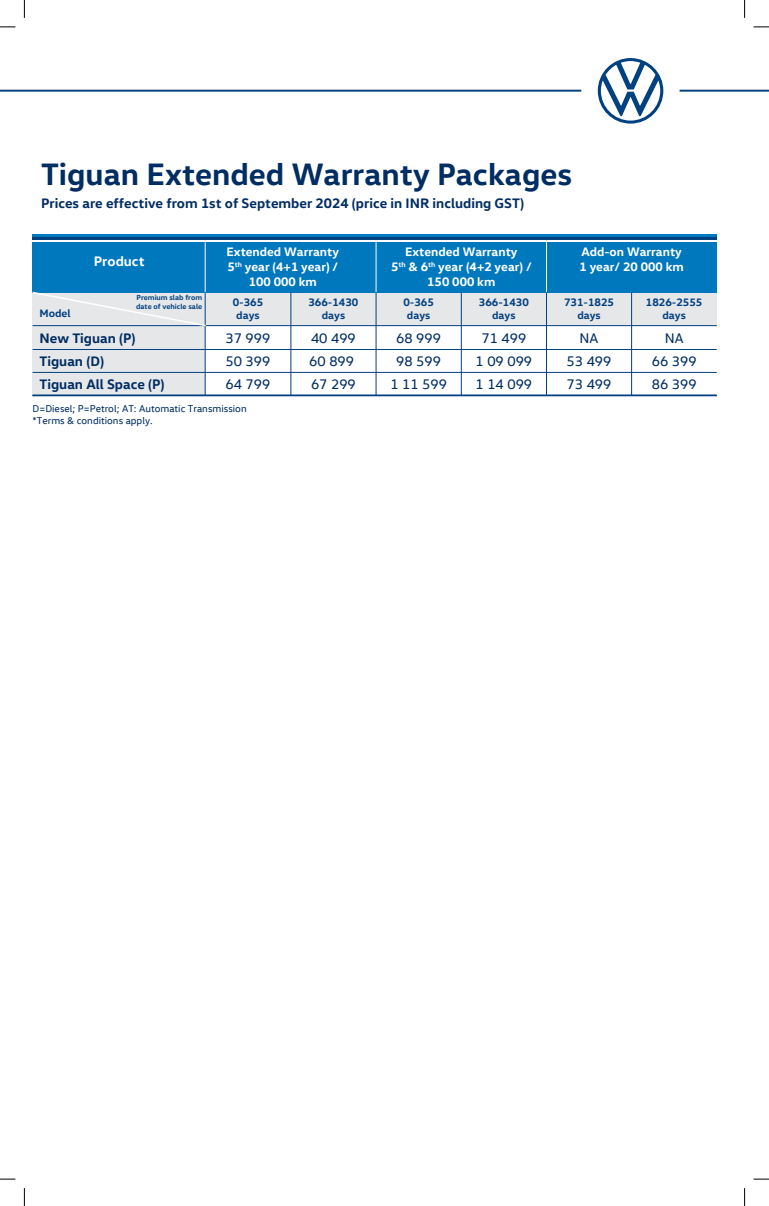
<style>
.page{position:relative;width:769px;height:1206px;background:#fff}
.page>*{position:absolute;margin:0;border:0;box-sizing:border-box;transform-origin:0 0}
.t1{font:700 31.5px "VW Head";color:#002d62}
.t2{font:700 14px/23px "VW Head";color:#002d62}
.t3{font:14px/23px "VW Head";color:#002d62;text-align:center}
.t4{font:700 14px "VW Head";color:#fff}
.t5{font:700 12.5px/15px "VW Head";color:#fff;text-align:center}
.t6{font:700 11px/13.2px "VW Head";color:#02417f;text-align:center}
.t7{font:700 10.95px/13.2px "VW Head";color:#02417f;text-align:center}
.t8{font:10px/12px "VW Head";color:#002d62}
.t9{font:700 7.5px/9px "VW Head";color:#02417f}
</style>
<div class="page">
<svg style="left:598px;top:58px;width:65px;height:66px"></svg>
<hr style="left:679px;top:90px;width:90px;height:2px;background:#02417f">
<hr style="left:0;top:90px;width:581px;height:2px;background:#02417f">
<svg style="left:24px;top:0;width:1px;height:18px"></svg>
<svg style="left:0;top:27px;width:15px;height:1px"></svg>
<svg style="left:0;top:1179px;width:15px;height:1px"></svg>
<svg style="left:24px;top:1188px;width:1px;height:18px"></svg>
<svg style="left:744px;top:0;width:1px;height:18px"></svg>
<svg style="left:753px;top:27px;width:16px;height:1px"></svg>
<svg style="left:753px;top:1179px;width:16px;height:1px"></svg>
<svg style="left:744px;top:1188px;width:1px;height:18px"></svg>
<div style="left:33px;top:292px;width:172px;height:104px;background:#e6e7e9"></div>
<div style="left:206px;top:292px;width:511px;height:34px;background:#e6e7e9"></div>
<div style="left:33px;top:242px;width:684px;height:50px;background:#0078bd"></div>
<hr style="left:33px;top:325px;width:684px;height:1px;background:#02417f">
<hr style="left:205px;top:242px;width:1px;height:50px;background:#fff">
<hr style="left:376px;top:242px;width:1px;height:50px;background:#fff">
<hr style="left:205px;top:292px;width:1px;height:104px;background:#02417f">
<hr style="left:376px;top:292px;width:1px;height:104px;background:#02417f">
<hr style="left:546px;top:242px;width:1px;height:50px;background:#fff">
<hr style="left:546px;top:292px;width:1px;height:104px;background:#02417f">
<svg style="left:32px;top:291px;width:175px;height:36px"></svg>
<hr style="left:33px;top:349px;width:684px;height:1px;background:#02417f">
<hr style="left:33px;top:372px;width:684px;height:1px;background:#02417f">
<hr style="left:33px;top:395px;width:684px;height:1px;background:#02417f">
<hr style="left:291px;top:292px;width:1px;height:104px;background:#02417f">
<hr style="left:631px;top:292px;width:1px;height:104px;background:#02417f">
<hr style="left:461px;top:292px;width:1px;height:104px;background:#02417f">
<hr style="left:33px;top:238px;width:684px;height:2px;background:#02417f">
<hr style="left:33px;top:234px;width:684px;height:3px;background:#0078bd">
<h1 class="t1" style="left:41px;top:154px;width:533px">Tiguan Extended Warranty Packages</h1>
<p class="t2" style="left:41px;top:191px;width:484px">Prices are effective from 1st of September 2024 (price in INR including GST)</p>
<p class="t4" style="left:94px;top:252px;width:52px">Product</p>
<p class="t9" style="left:136px;top:292px;width:68px">Premium slab from date of vehicle sale</p>
<p class="t6" style="left:39px;top:306px;width:33px">Model</p>
<p class="t2" style="left:39px;top:326px;width:127px">New Tiguan (P)<br>Tiguan (D)<br>Tiguan All Space (P)</p>
<p class="t5" style="left:227px;top:244px;width:114px">Extended Warranty<br>5<sup>th</sup> year (4+1 year) /<br>100 000 km</p>
<p class="t5" style="left:391px;top:244px;width:142px">Extended Warranty<br>5<sup>th</sup> &amp; 6<sup>th</sup> year (4+2 year) /<br>150 000 km</p>
<p class="t5" style="left:579px;top:244px;width:106px;text-align:left">Add-on Warranty<br>1 year/ 20 000 km</p>
<p class="t6" style="left:233px;top:295px;width:32px">0-365 days</p>
<p class="t3" style="left:226px;top:326px;width:46px;text-align:justify">37 999<br>50 399<br>64 799</p>
<p class="t6" style="left:308px;top:295px;width:51px">366-1430 days</p>
<p class="t3" style="left:309px;top:326px;width:48px;text-align:left">40 499<br>60 899<br>67 299</p>
<p class="t6" style="left:403px;top:295px;width:32px">0-365 days</p>
<p class="t3" style="left:390px;top:326px;width:58px">68 999<br>98 599<br>1 11 599</p>
<p class="t7" style="left:479px;top:295px;width:51px">366-1430 days</p>
<p class="t3" style="left:475px;top:326px;width:58px">71 499<br>1 09 099<br>1 14 099</p>
<p class="t6" style="left:564px;top:295px;width:51px">731-1825 days</p>
<p class="t3" style="left:566px;top:326px;width:46px">NA<br>53 499<br>73 499</p>
<p class="t7" style="left:646px;top:295px;width:58px">1826-2555 days</p>
<p class="t3" style="left:652px;top:326px;width:46px">NA<br>66 399<br>86 399</p>
<p class="t8" style="left:33px;top:402px;width:216px">D=Diesel; P=Petrol; AT: Automatic Transmission *Terms &amp; conditions apply.</p>
</div>
